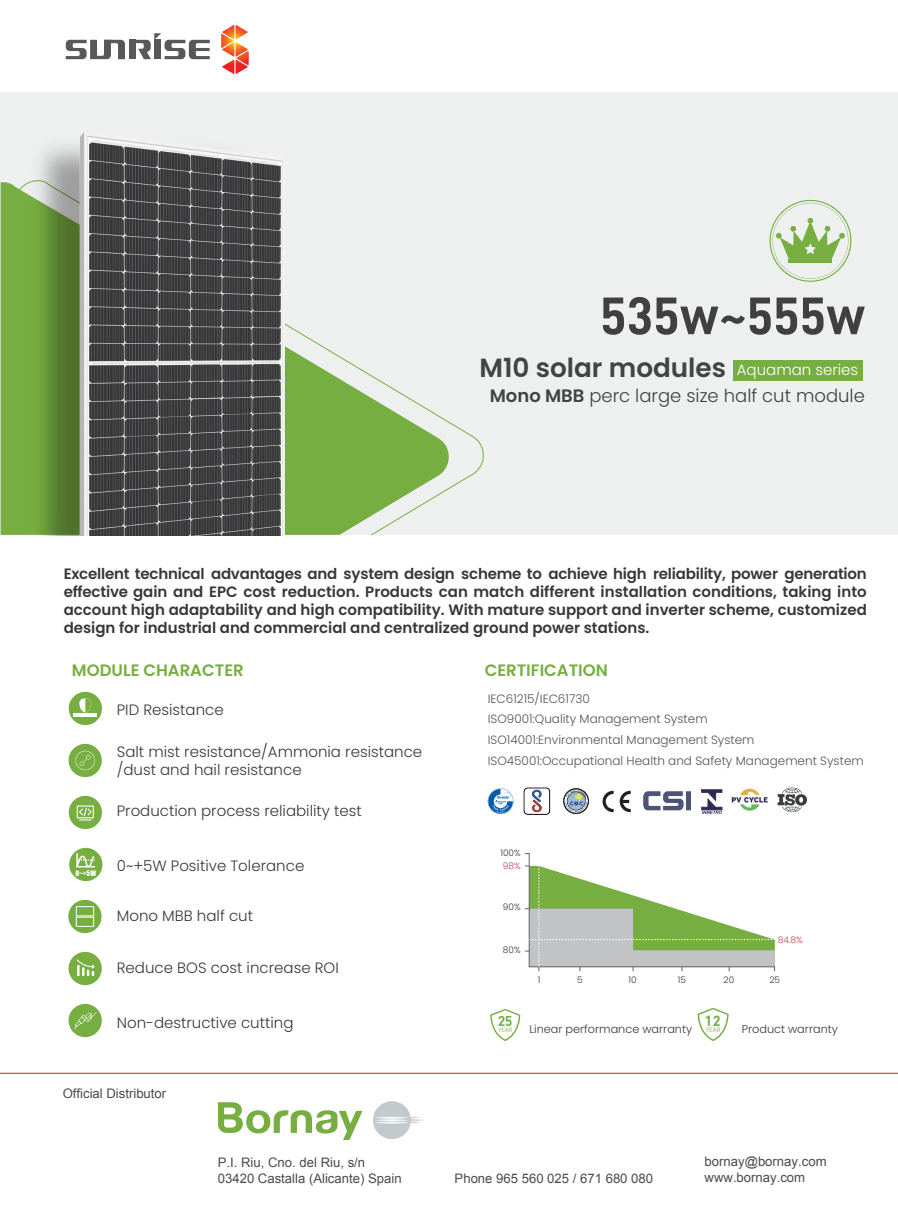
<style>
.page{position:relative;width:898px;height:1217px;background:#fff}
.page>*{position:absolute;margin:0;border:0;box-sizing:border-box;transform-origin:0 0}
.t1{font:53.1px "D DIN Bold";color:#404041}
.t2{font:600 26.25px "Poppins";color:#424344}
.t3{font:300 18px "Poppins";color:#404041}
.t4{font:600 16.5px "Poppins";color:#77ae42}
.t5{font:600 15px/18px "Poppins";color:#383839;text-align:justify}
.t6{font:300 15px/18px "Poppins";color:#383839}
.t7{font:300 15px "Poppins";color:#fff}
.t8{font:14.85px "D DIN Bold";color:#77ae42}
.t9{font:14.4px "D DIN Bold";color:#77ae42}
.t10{font:13.05px/15.8px "Arial";color:#4b4b47}
.t11{font:300 12px/20.5px "Poppins";color:#515354}
.t12{font:300 11.25px "Poppins";color:#383839}
.t13{font:300 9px "Poppins";color:#383839}
.t14{font:300 9px "Poppins";color:#c63f4d}
.t15{font:6.9px "Impact";color:#fff}
.t16{font:300 6.45px "Poppins";color:#77ae42}
.t17{font:300 6.15px "Poppins";color:#77ae42}
.s1{font-weight:600;color:#424344}
</style>
<div class="page">
<svg style="left:524px;top:853px;width:250px;height:118px"></svg>
<svg style="left:490px;top:1009px;width:30px;height:31px"></svg>
<svg style="left:697px;top:1008px;width:31px;height:32px"></svg>
<svg style="left:565px;top:789px;width:22px;height:23px"></svg>
<div style="left:563px;top:788px;width:25px;height:25px;border:1px solid #231f20;border-radius:50%"></div>
<svg style="left:487px;top:788px;width:26px;height:25px"></svg>
<svg style="left:602px;top:790px;width:11px;height:22px"></svg>
<svg style="left:619px;top:790px;width:11px;height:22px"></svg>
<svg style="left:701px;top:789px;width:20px;height:24px"></svg>
<img style="left:731px;top:788px;width:38px;height:23px">
<img style="left:643px;top:791px;width:48px;height:20px">
<img style="left:523px;top:787px;width:28px;height:28px">
<img style="left:777px;top:787px;width:30px;height:26px">
<div style="left:0;top:92px;width:897px;height:443px;background:#eef0f0"></div>
<svg style="left:69px;top:691px;width:33px;height:34px"></svg>
<hr style="left:73px;top:713px;width:24px;height:3px;background:#fff">
<svg style="left:73px;top:698px;width:24px;height:15px"></svg>
<div style="left:69px;top:847px;width:33px;height:33px;background:#77ae42;border-radius:50%"></div>
<svg style="left:76px;top:851px;width:20px;height:17px"></svg>
<svg style="left:68px;top:899px;width:34px;height:33px"></svg>
<svg style="left:76px;top:905px;width:18px;height:21px"></svg>
<div style="left:69px;top:795px;width:33px;height:34px;background:#77ae42;border-radius:50%"></div>
<svg style="left:77px;top:805px;width:17px;height:15px"></svg>
<div style="left:68px;top:743px;width:34px;height:34px;background:#77ae42;border-radius:50%"></div>
<svg style="left:75px;top:750px;width:20px;height:20px"></svg>
<div style="left:68px;top:951px;width:34px;height:33px;background:#77ae42;border-radius:50%"></div>
<svg style="left:77px;top:959px;width:18px;height:16px"></svg>
<svg style="left:1px;top:182px;width:447px;height:352px"></svg>
<img style="left:22px;top:146px;width:44px;height:389px">
<hr style="left:0;top:1072px;width:897px;height:1px;background:#ad292e">
<img style="left:66px;top:132px;width:330px;height:403px">
<div style="left:68px;top:1003px;width:34px;height:33px;background:#77ae42;border-radius:50%"></div>
<svg style="left:75px;top:1012px;width:21px;height:16px"></svg>
<div style="left:732px;top:359px;width:130px;height:21px;background:#77ae42"></div>
<svg style="left:769px;top:200px;width:82px;height:82px"></svg>
<div style="left:129px;top:40px;width:7px;height:19px;background:#57585a"></div>
<svg style="left:66px;top:40px;width:59px;height:19px"></svg>
<svg style="left:134px;top:33px;width:76px;height:26px"></svg>
<svg style="left:221px;top:25px;width:28px;height:49px"></svg>
<svg style="left:373px;top:1101px;width:51px;height:38px"></svg>
<svg style="left:218px;top:1102px;width:144px;height:37px"></svg>
<h1 class="t1" style="left:600px;top:290px;width:266px">535w~555w</h1>
<p class="t7" style="left:736px;top:359px;width:123px">Aquaman series</p>
<h2 class="t2" style="left:479px;top:349px;width:248px">M10 solar modules</h2>
<p class="t3" style="left:489px;top:382px;width:376px"><span class="s1">Mono MBB</span> perc large size half cut module</p>
<p class="t5" style="left:64px;top:564px;width:804px">Excellent technical advantages and system design scheme to achieve high reliability, power generation effective gain and EPC cost reduction. Products can match different installation conditions, taking into account high adaptability and high compatibility. With mature support and inverter scheme, customized design for industrial and commercial and centralized ground power stations.</p>
<p class="t4" style="left:72px;top:658px;width:173px">MODULE CHARACTER</p>
<p class="t6" style="left:117px;top:700px;width:108px">PID Resistance</p>
<p class="t15" style="left:75px;top:870px;width:22px">0~+5W</p>
<p class="t6" style="left:117px;top:742px;width:307px">Salt mist resistance/Ammonia resistance /dust and hail resistance</p>
<p class="t6" style="left:117px;top:801px;width:246px">Production process reliability test</p>
<p class="t6" style="left:117px;top:856px;width:189px">0~+5W Positive Tolerance</p>
<p class="t6" style="left:117px;top:906px;width:138px">Mono MBB half cut</p>
<p class="t6" style="left:117px;top:958px;width:223px">Reduce BOS cost increase ROI</p>
<p class="t6" style="left:117px;top:1013px;width:178px">Non-destructive cutting</p>
<p class="t10" style="left:63px;top:1086px;width:105px">Official Distributor</p>
<p class="t10" style="left:218px;top:1155px;width:185px">P.I. Riu, Cno. del Riu, s/n<br>03420 Castalla (Alicante) Spain</p>
<p class="t4" style="left:484px;top:658px;width:125px">CERTIFICATION</p>
<p class="t11" style="left:487px;top:688px;width:377px">IEC61215/IEC61730<br>ISO9001:Quality Management System<br>ISO14001:Environmental Management System ISO45001:Occupational Health and Safety Management System</p>
<p class="t13" style="left:500px;top:846px;width:22px">100%</p>
<p class="t14" style="left:502px;top:859px;width:19px">98%</p>
<p class="t13" style="left:503px;top:900px;width:19px">90%</p>
<p class="t13" style="left:503px;top:943px;width:19px">80%</p>
<p class="t14" style="left:777px;top:933px;width:26px">84.8%</p>
<p class="t13" style="left:537px;top:973px;width:4px">1</p>
<p class="t13" style="left:577px;top:973px;width:7px">5</p>
<p class="t13" style="left:628px;top:973px;width:10px">10</p>
<p class="t13" style="left:677px;top:973px;width:10px">15</p>
<p class="t13" style="left:723px;top:973px;width:12px">20</p>
<p class="t13" style="left:769px;top:973px;width:12px">25</p>
<p class="t9" style="left:498px;top:1013px;width:16px">25</p>
<p class="t17" style="left:498px;top:1025px;width:16px">YEAR</p>
<p class="t8" style="left:705px;top:1012px;width:16px">12</p>
<p class="t16" style="left:705px;top:1024px;width:16px">YEAR</p>
<p class="t12" style="left:529px;top:1021px;width:164px">Linear performance warranty</p>
<p class="t12" style="left:741px;top:1021px;width:98px">Product warranty</p>
<p class="t10" style="left:454px;top:1171px;width:200px">Phone 965 560 025 / 671 680 080</p>
<p class="t10" style="left:704px;top:1154px;width:123px">bornay@bornay.com www.bornay.com</p>
</div>
